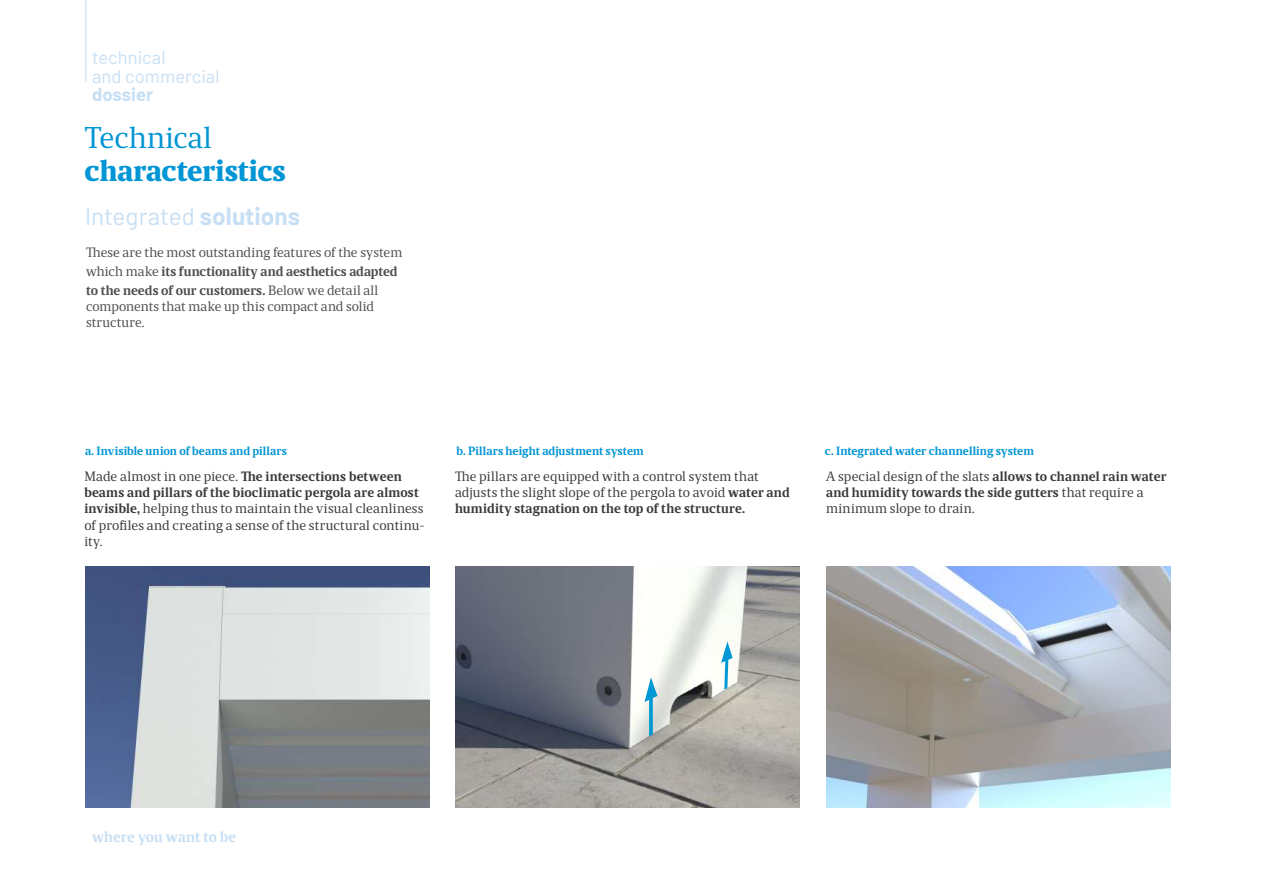
<style>
.page{position:relative;width:1263px;height:893px;background:#fff}
.page>*{position:absolute;margin:0;border:0;box-sizing:border-box;transform-origin:0 0}
.t1{font:900 30px "Maga";color:#0095d4}
.t2{font:30px "Maga";letter-spacing:.01em;color:#0095d4}
.t3{font:24.3px "Barlow";color:#c7dff4}
.t4{font:18.3px/18.3px "Barlow";letter-spacing:.005em;color:#c7dff4}
.t5{font:700 18.3px "Barlow";letter-spacing:.005em;color:#c7dff4}
.t6{font:700 15px "Maga";letter-spacing:.005em;color:#c7dff4}
.t7{font:13.5px/16.2px "Maga";letter-spacing:.015em;color:#3a3a3a}
.t8{font:13.5px/18.9px "Maga";letter-spacing:.005em;color:#4e4e4e}
.t9{font:700 12px "Maga";letter-spacing:.005em;color:#0095d4}
.s1{font-weight:700}
</style>
<div class="page">
<img style="left:85px;top:566px;width:344px;height:242px">
<img style="left:826px;top:566px;width:344px;height:242px">
<img style="left:455px;top:566px;width:344px;height:242px">
<svg style="left:649px;top:702px;width:4px;height:33px"></svg>
<svg style="left:644px;top:674px;width:13px;height:28px"></svg>
<svg style="left:721px;top:639px;width:12px;height:55px"></svg>
<hr style="left:85px;top:0;width:1px;height:82px;background:#c7dff4">
<h3 class="t4" style="left:92px;top:48px;width:129px">technical<br>and commercial</h3>
<h3 class="t5" style="left:92px;top:83px;width:63px">dossier</h3>
<h1 class="t2" style="left:85px;top:120px;width:129px">Technical</h1>
<h1 class="t1" style="left:85px;top:153px;width:203px">characteristics</h1>
<h2 class="t3" style="left:85px;top:201px;width:217px">Integrated <span class="s1">solutions</span></h2>
<p class="t8" style="left:86px;top:243px;width:318px">These are the most outstanding features of the system which make <span class="s1">its functionality and aesthetics adapted to the needs of our customers.</span> Below we detail all</p>
<p class="t8" style="left:86px;top:298px;width:289px;line-height:16.2px">components that make up this compact and solid structure.</p>
<p class="t9" style="left:85px;top:444px;width:203px">a. Invisible union of beams and pillars</p>
<p class="t9" style="left:456px;top:444px;width:189px">b. Pillars height adjustment system</p>
<p class="t9" style="left:825px;top:444px;width:211px">c. Integrated water channelling system</p>
<p class="t7" style="left:84px;top:468px;width:342px">Made almost in one piece. <span class="s1">The intersections between beams and pillars of the bioclimatic pergola are almost invisible,</span> helping thus to maintain the visual cleanliness of profiles and creating a sense of the structural continu&shy;ity.</p>
<p class="t7" style="left:455px;top:468px;width:336px">The pillars are equipped with a control system that adjusts the slight slope of the pergola to avoid <span class="s1">water and humidity stagnation on the top of the structure.</span></p>
<p class="t7" style="left:826px;top:468px;width:342px">A special design of the slats <span class="s1">allows to channel rain water and humidity towards the side gutters</span> that require a minimum slope to drain.</p>
<p class="t6" style="left:92px;top:828px;width:146px">where you want to be</p>
</div>
